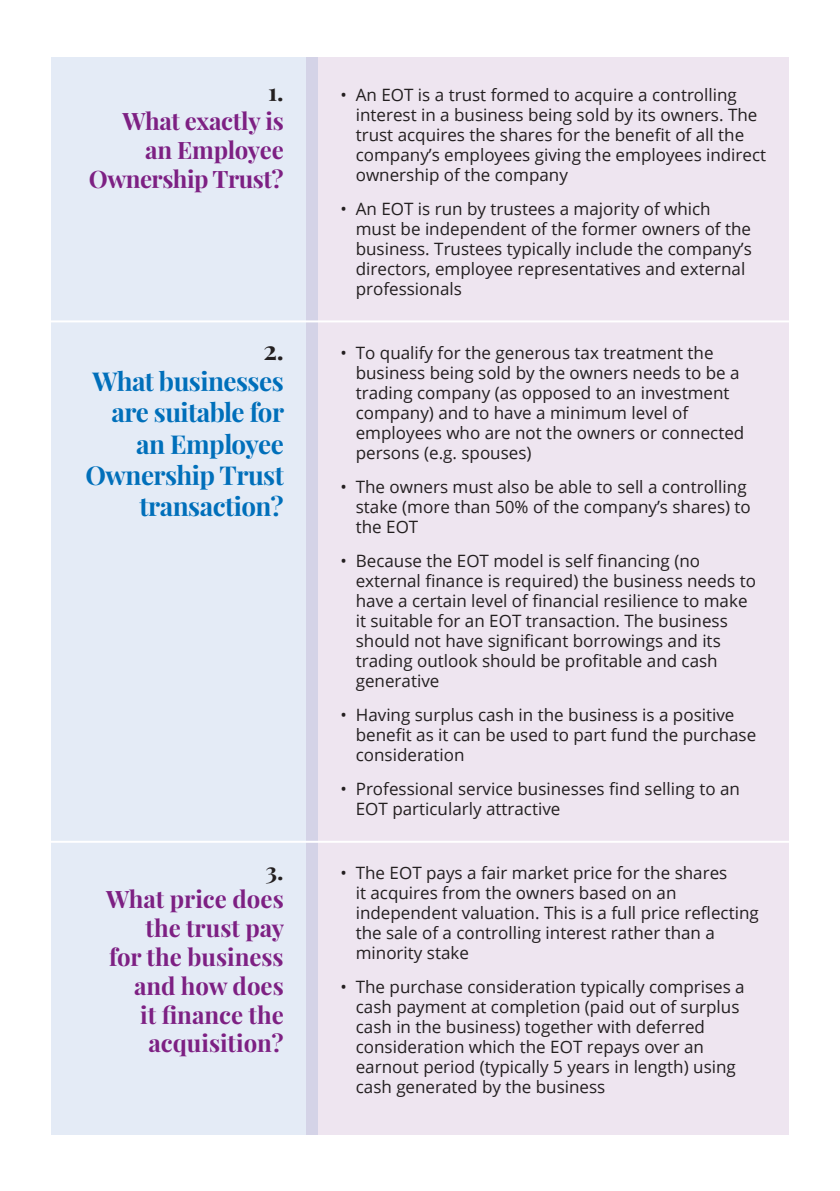
<style>
.page{position:relative;width:840px;height:1191px;background:#fff}
.page>*{position:absolute;margin:0;border:0;box-sizing:border-box;transform-origin:0 0}
.t1{font:700 26px/31.2px "Playfair Display";letter-spacing:-.02em;color:#006fba;text-align:right}
.t2{font:700 26px "Playfair Display";color:#231f20}
.t3{font:700 24px/28.8px "Playfair Display";color:#7d2083;text-align:right}
.t4{font:700 24px/28.8px "Playfair Display";letter-spacing:-.02em;color:#7d2083;text-align:right}
.t5{font:700 24px "Playfair Display";color:#231f20}
.t6{font:17px/20px "Open Sans";color:#231f20}
</style>
<div class="page">
<div style="left:51px;top:57px;width:266px;height:1077px;background:#e4ebf6"></div>
<div style="left:306px;top:57px;width:482px;height:1077px;background:#eee5f0"></div>
<hr style="left:0;top:320px;width:839px;height:2px;background:#fff">
<hr style="left:0;top:840px;width:839px;height:2px;background:#fff">
<p class="t5" style="left:268px;top:77px;width:17px">1.</p>
<p class="t4" style="left:89px;top:106px;width:196px">What exactly is<br>an Employee<br>Ownership Trust?</p>
<p class="t2" style="left:263px;top:334px;width:22px">2.</p>
<p class="t1" style="left:85px;top:365px;width:200px">What businesses are suitable for an Employee<br>Ownership Trust transaction?</p>
<p class="t5" style="left:265px;top:855px;width:20px">3.</p>
<p class="t3" style="left:106px;top:884px;width:180px">What price does the trust pay<br>for the business and how does<br>it finance the acquisition?</p>
<p class="t6" style="left:355px;top:84px;width:411px;text-indent:-15px">• An EOT is a trust formed to acquire a controlling interest in a business being sold by its owners. The trust acquires the shares for the benefit of all the company’s employees giving the employees indirect ownership of the company</p>
<p class="t6" style="left:355px;top:198px;width:397px;text-indent:-15px">• An EOT is run by trustees a majority of which must be independent of the former owners of the business. Trustees typically include the company’s directors, employee representatives and external professionals</p>
<p class="t6" style="left:355px;top:342px;width:390px;text-indent:-15px">• To qualify for the generous tax treatment the business being sold by the owners needs to be a trading company (as opposed to an investment company) and to have a minimum level of employees who are not the owners or connected persons (e.g. spouses)</p>
<p class="t6" style="left:355px;top:476px;width:396px;text-indent:-15px">• The owners must also be able to sell a controlling stake (more than 50% of the company’s shares) to the EOT</p>
<p class="t6" style="left:355px;top:550px;width:401px;text-indent:-15px">• Because the EOT model is self financing (no external finance is required) the business needs to have a certain level of financial resilience to make it suitable for an EOT transaction. The business should not have significant borrowings and its trading outlook should be profitable and cash generative</p>
<p class="t6" style="left:355px;top:704px;width:402px;text-indent:-15px">• Having surplus cash in the business is a positive benefit as it can be used to part fund the purchase consideration</p>
<p class="t6" style="left:355px;top:778px;width:385px;text-indent:-15px">• Professional service businesses find selling to an<br>EOT particularly attractive</p>
<p class="t6" style="left:355px;top:862px;width:404px;text-indent:-15px">• The EOT pays a fair market price for the shares<br>it acquires from the owners based on an independent valuation. This is a full price reflecting the sale of a controlling interest rather than a minority stake</p>
<p class="t6" style="left:355px;top:976px;width:390px;text-indent:-15px">• The purchase consideration typically comprises a cash payment at completion (paid out of surplus cash in the business) together with deferred consideration which the EOT repays over an earnout period (typically 5 years in length) using cash generated by the business</p>
</div>
